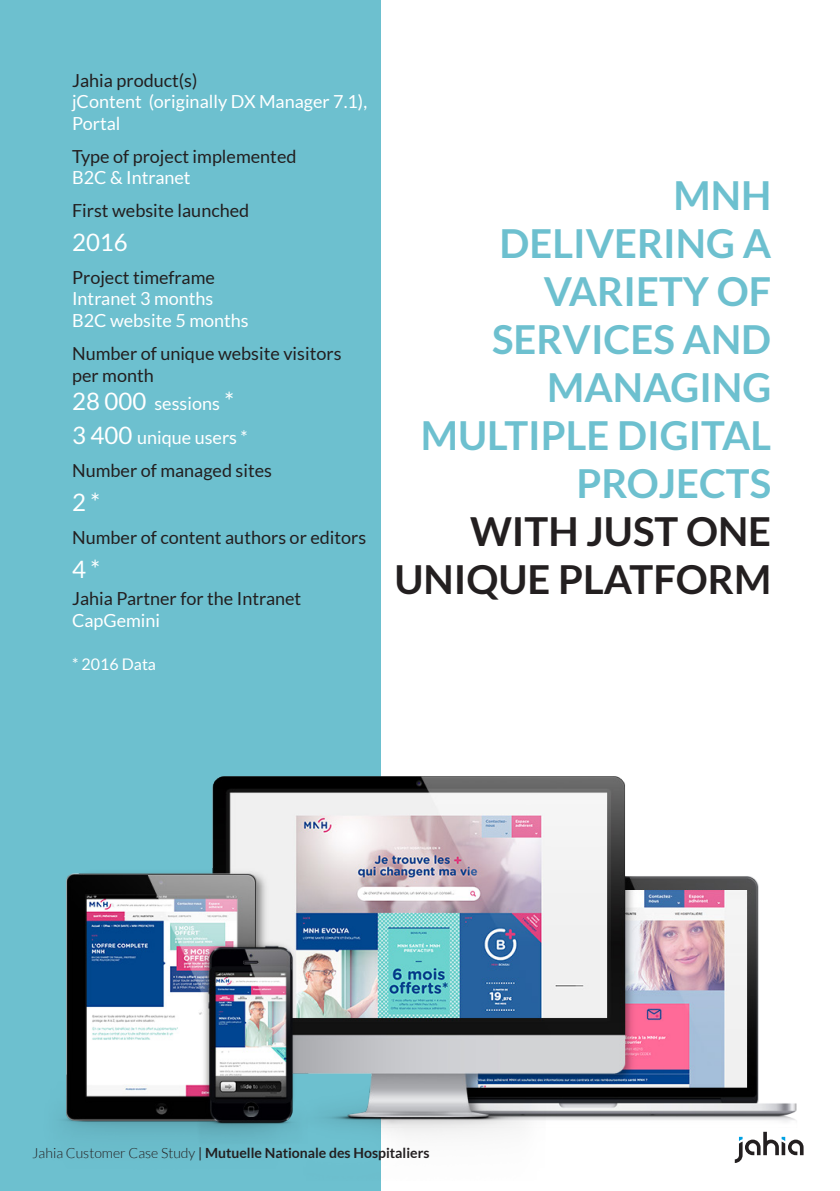
<style>
.page{position:relative;width:840px;height:1191px;background:#fff}
.page>*{position:absolute;margin:0;border:0;box-sizing:border-box;transform-origin:0 0}
.Big_texte{font:700 40px "Lato";color:#6dc0cf}
.Big_texte-2{font:700 40px/48px "Lato";color:#231f20;text-align:right}
.Données{font:24px "Lato";color:#fff}
.Donnée{font:24px "Lato";color:#fff}
.Données-2{font:18px "Lato";color:#231f20}
.Données-3{font:18px/21.6px "Lato";color:#fff}
.Titre_données{font:18px "Lato";color:#231f20}
.Donnée-2{font:18px "Lato";color:#fff}
.Données-4{font:16px "Lato";color:#fff}
.t1{font:700 14px "Lato";color:#231f20}
.s1{font-size:24px}
.s2{font-weight:300}
.s3{font-weight:400}
</style>
<div class="page">
<div style="left:0;top:0;width:380px;height:1191px;background:#6dc0cf"></div>
<img style="left:61px;top:621px;width:743px;height:570px">
<svg style="left:734px;top:1131px;width:69px;height:32px"></svg>
<p class="Titre_données" style="left:72px;top:70px;width:127px">Jahia product(s)</p>
<p class="Données-3" style="left:72px;top:91px;width:296px">jContent (originally DX Manager 7.1),<br>Portal</p>
<p class="Données-2" style="left:72px;top:146px;width:226px">Type of project implemented</p>
<p class="Données-3" style="left:72px;top:167px;width:120px">B2C &amp; Intranet</p>
<p class="Données-2" style="left:72px;top:201px;width:179px">First website launched</p>
<p class="Données" style="left:72px;top:229px;width:57px">2016</p>
<p class="Données-2" style="left:72px;top:267px;width:144px">Project timeframe</p>
<p class="Données-3" style="left:72px;top:288px;width:143px">Intranet 3 months</p>
<p class="Données-3" style="left:72px;top:309px;width:178px">B2C website 5 months</p>
<p class="Données-2" style="left:72px;top:343px;width:271px">Number of unique website visitors</p>
<p class="Données-2" style="left:72px;top:365px;width:83px">per month</p>
<p class="Donnée-2" style="left:72px;top:394px;width:163px"><span class="s1">28 000</span> sessions <span class="s1">*</span></p>
<p class="Donnée-2" style="left:72px;top:428px;width:177px"><span class="s1">3 400</span> unique users *</p>
<p class="Données-2" style="left:72px;top:461px;width:201px">Number of managed sites</p>
<p class="Données" style="left:72px;top:489px;width:30px">2 *</p>
<p class="Titre_données" style="left:72px;top:527px;width:295px">Number of content authors or editors</p>
<p class="Donnée" style="left:72px;top:556px;width:30px">4 *</p>
<p class="Données-2" style="left:72px;top:588px;width:231px">Jahia Partner for the Intranet</p>
<p class="Données-3" style="left:72px;top:609px;width:90px">CapGemini</p>
<p class="Données-4" style="left:72px;top:655px;width:85px">* 2016 Data</p>
<p class="Big_texte" style="left:673px;top:172px;width:99px">MNH</p>
<p class="Big_texte" style="left:499px;top:220px;width:273px">DELIVERING A</p>
<p class="Big_texte" style="left:543px;top:268px;width:229px">VARIETY OF</p>
<p class="Big_texte" style="left:491px;top:316px;width:280px">SERVICES AND</p>
<p class="Big_texte" style="left:547px;top:364px;width:225px">MANAGING</p>
<p class="Big_texte" style="left:420px;top:412px;width:352px">MULTIPLE DIGITAL</p>
<p class="Big_texte" style="left:576px;top:460px;width:196px">PROJECTS</p>
<p class="Big_texte-2" style="left:394px;top:506px;width:378px">WITH JUST ONE<br>UNIQUE PLATFORM</p>
<p class="t1" style="left:32px;top:1144px;width:398px"><span class="s2">Jahia Customer Case Study</span> <span class="s3">|</span> Mutuelle Nationale des Hospitaliers</p>
</div>
